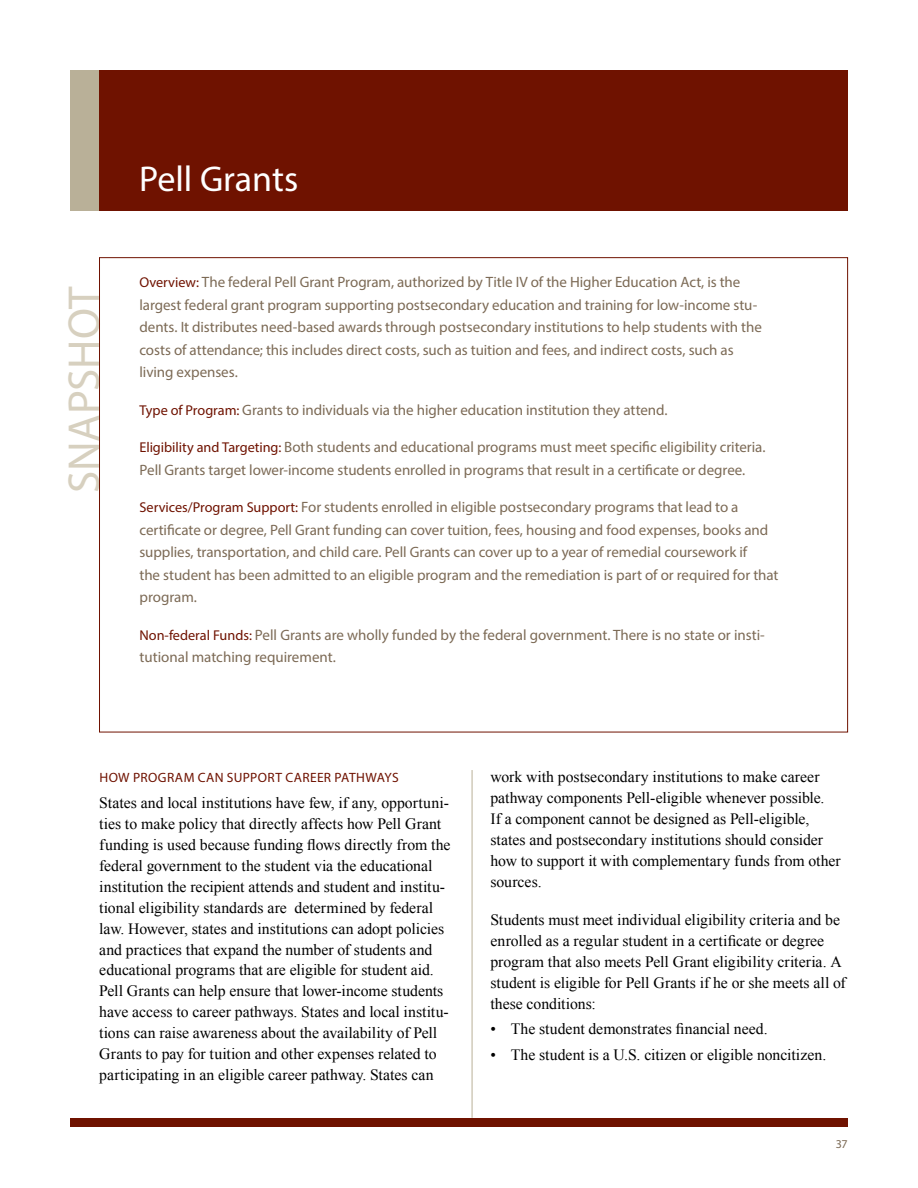
<style>
.page{position:relative;width:918px;height:1188px;background:#fff}
.page>*{position:absolute;margin:0;border:0;box-sizing:border-box;transform-origin:0 0}
.t1{font:45px "Myriad Pro";letter-spacing:-.005em;color:#d7d0bf}
.t2{font:36px "Myriad Pro";color:#fff}
.t3{font:15.75px/21px "Times New Roman";color:#000}
.t4{font:15px/22.5px "Myriad Pro";letter-spacing:-.005em;color:#7c6a55}
.t5{font:13.5px "Myriad Pro";letter-spacing:.03em;color:#6f1200}
.t6{font:12px "Myriad Pro";color:#7c6a55}
.s1{font-size:14.25px;color:#6f1200}
</style>
<div class="page">
<div style="left:70px;top:70px;width:778px;height:141px;background:#6f1200"></div>
<div style="left:70px;top:1118px;width:778px;height:9px;background:#6f1200"></div>
<div style="left:70px;top:70px;width:29px;height:141px;background:#b9b098"></div>
<hr style="left:472px;top:770px;width:1px;height:348px;background:#b9b098">
<h1 class="t1" style="left:56px;top:493px;width:208px;rotate:-90deg">snapshot</h1>
<h2 class="t2" style="left:139px;top:156px;width:161px">Pell Grants</h2>
<p class="t4" style="left:140px;top:271px;width:624px"><span class="s1">Overview:</span> The federal Pell Grant Program, authorized by Title IV of the Higher Education Act, is the largest federal grant program supporting postsecondary education and training for low-income stu&shy;dents. It distributes need-based awards through postsecondary institutions to help students with the costs of attendance; this includes direct costs, such as tuition and fees, and indirect costs, such as living expenses.</p>
<p class="t4" style="left:140px;top:398px;width:530px"><span class="s1">Type of Program:</span> Grants to individuals via the higher education institution they attend.</p>
<p class="t4" style="left:140px;top:436px;width:628px"><span class="s1">Eligibility and Targeting:</span> Both students and educational programs must meet specific eligibility criteria.<br>Pell Grants target lower-income students enrolled in programs that result in a certificate or degree.</p>
<p class="t4" style="left:140px;top:496px;width:640px"><span class="s1">Services/Program Support:</span> For students enrolled in eligible postsecondary programs that lead to a certificate or degree, Pell Grant funding can cover tuition, fees, housing and food expenses, books and supplies, transportation, and child care. Pell Grants can cover up to a year of remedial coursework if<br>the student has been admitted to an eligible program and the remediation is part of or required for that program.</p>
<p class="t4" style="left:140px;top:623px;width:627px"><span class="s1">Non-federal Funds:</span> Pell Grants are wholly funded by the federal government. There is no state or insti&shy;tutional matching requirement.</p>
<p class="t5" style="left:99px;top:769px;width:301px">HOW PROGRAM CAN SUPPORT CAREER PATHWAYS</p>
<p class="t3" style="left:99px;top:792px;width:353px">States and local institutions have few, if any, opportuni&shy;ties to make policy that directly affects how Pell Grant funding is used because funding flows directly from the federal government to the student via the educational institution the recipient attends and student and institu&shy;tional eligibility standards are determined by federal law. However, states and institutions can adopt policies and practices that expand the number of students and educational programs that are eligible for student aid.<br>Pell Grants can help ensure that lower-income students have access to career pathways. States and local institu&shy;tions can raise awareness about the availability of Pell Grants to pay for tuition and other expenses related to participating in an eligible career pathway. States can</p>
<p class="t3" style="left:490px;top:766px;width:352px">work with postsecondary institutions to make career pathway components Pell-eligible whenever possible.<br>If a component cannot be designed as Pell-eligible, states and postsecondary institutions should consider how to support it with complementary funds from other sources.</p>
<p class="t3" style="left:490px;top:909px;width:357px">Students must meet individual eligibility criteria and be enrolled as a regular student in a certificate or degree program that also meets Pell Grant eligibility criteria. A student is eligible for Pell Grants if he or she meets all of these conditions:</p>
<p class="t3" style="left:490px;top:1018px;width:279px">• The student demonstrates financial need.</p>
<p class="t3" style="left:490px;top:1043px;width:337px">• The student is a U.S. citizen or eligible noncitizen.</p>
<p class="t6" style="left:836px;top:1136px;width:13px">37</p>
</div>
